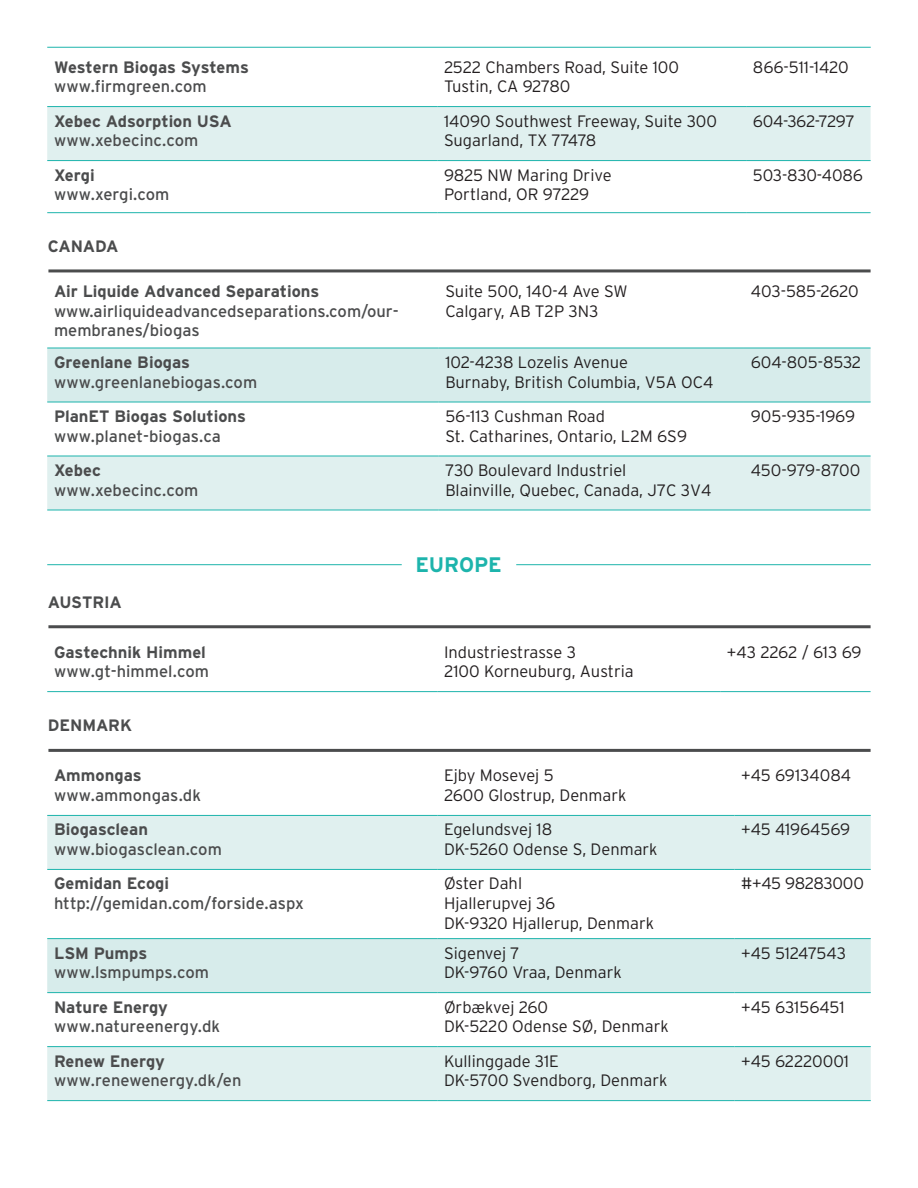
<style>
.page{position:relative;width:918px;height:1188px;background:#fff}
.page>*{position:absolute;margin:0;border:0;box-sizing:border-box;transform-origin:0 0}
.t1{font:700 21px "Interstate";letter-spacing:-.005em;color:#1db4ac}
.t2{font:300 16.5px/19.8px "Interstate";color:#231f20}
.t3{font:16.5px/19.8px "Interstate";color:#4b4c4d}
.t4{font:700 16.5px "Interstate";color:#4b4c4d}
.t5{font:300 16.5px "Interstate";letter-spacing:-.02em;color:#231f20}
</style>
<div class="page">
<hr style="left:47px;top:691px;width:390px;height:1px;background:#1db4ac">
<hr style="left:437px;top:691px;width:283px;height:1px;background:#1db4ac">
<hr style="left:720px;top:691px;width:151px;height:1px;background:#1db4ac">
<hr style="left:48px;top:625px;width:823px;height:3px;background:#4b4c4d">
<hr style="left:48px;top:749px;width:823px;height:3px;background:#4b4c4d">
<svg style="left:47px;top:816px;width:824px;height:284px"></svg>
<div style="left:47px;top:939px;width:824px;height:53px;background:#d7eceb"></div>
<hr style="left:47px;top:815px;width:390px;height:1px;background:#1db4ac">
<hr style="left:437px;top:815px;width:297px;height:1px;background:#1db4ac">
<hr style="left:734px;top:815px;width:137px;height:1px;background:#1db4ac">
<hr style="left:47px;top:869px;width:390px;height:1px;background:#1db4ac">
<hr style="left:437px;top:869px;width:297px;height:1px;background:#1db4ac">
<hr style="left:734px;top:869px;width:137px;height:1px;background:#1db4ac">
<hr style="left:47px;top:938px;width:390px;height:1px;background:#1db4ac">
<hr style="left:437px;top:938px;width:297px;height:1px;background:#1db4ac">
<hr style="left:734px;top:938px;width:137px;height:1px;background:#1db4ac">
<hr style="left:47px;top:992px;width:390px;height:1px;background:#1db4ac">
<hr style="left:437px;top:992px;width:297px;height:1px;background:#1db4ac">
<hr style="left:734px;top:992px;width:137px;height:1px;background:#1db4ac">
<hr style="left:47px;top:1046px;width:390px;height:1px;background:#1db4ac">
<hr style="left:437px;top:1046px;width:297px;height:1px;background:#1db4ac">
<hr style="left:734px;top:1046px;width:137px;height:1px;background:#1db4ac">
<hr style="left:47px;top:1100px;width:390px;height:1px;background:#1db4ac">
<hr style="left:437px;top:1100px;width:297px;height:1px;background:#1db4ac">
<hr style="left:734px;top:1100px;width:137px;height:1px;background:#1db4ac">
<div style="left:47px;top:349px;width:824px;height:53px;background:#d7eceb"></div>
<div style="left:47px;top:457px;width:824px;height:53px;background:#e0f0ef"></div>
<hr style="left:47px;top:348px;width:392px;height:1px;background:#1db4ac">
<hr style="left:439px;top:348px;width:305px;height:1px;background:#1db4ac">
<hr style="left:744px;top:348px;width:127px;height:1px;background:#1db4ac">
<hr style="left:47px;top:510px;width:392px;height:1px;background:#1db4ac">
<hr style="left:439px;top:510px;width:305px;height:1px;background:#1db4ac">
<hr style="left:744px;top:510px;width:127px;height:1px;background:#1db4ac">
<hr style="left:47px;top:456px;width:392px;height:1px;background:#1db4ac">
<hr style="left:439px;top:456px;width:305px;height:1px;background:#1db4ac">
<hr style="left:744px;top:456px;width:127px;height:1px;background:#1db4ac">
<hr style="left:47px;top:402px;width:392px;height:1px;background:#1db4ac">
<hr style="left:439px;top:402px;width:305px;height:1px;background:#1db4ac">
<hr style="left:744px;top:402px;width:127px;height:1px;background:#1db4ac">
<hr style="left:48px;top:269px;width:823px;height:3px;background:#4b4c4d">
<div style="left:47px;top:107px;width:824px;height:53px;background:#e0f0ef"></div>
<hr style="left:47px;top:212px;width:390px;height:1px;background:#1db4ac">
<hr style="left:437px;top:212px;width:309px;height:1px;background:#1db4ac">
<hr style="left:746px;top:212px;width:125px;height:1px;background:#1db4ac">
<hr style="left:47px;top:106px;width:390px;height:1px;background:#1db4ac">
<hr style="left:437px;top:106px;width:309px;height:1px;background:#1db4ac">
<hr style="left:746px;top:106px;width:125px;height:1px;background:#1db4ac">
<hr style="left:47px;top:160px;width:390px;height:1px;background:#1db4ac">
<hr style="left:437px;top:160px;width:309px;height:1px;background:#1db4ac">
<hr style="left:746px;top:160px;width:125px;height:1px;background:#1db4ac">
<hr style="left:47px;top:47px;width:824px;height:1px;background:#1db4ac">
<hr style="left:47px;top:564px;width:355px;height:1px;background:#1db4ac">
<hr style="left:516px;top:564px;width:355px;height:1px;background:#1db4ac">
<p class="t4" style="left:54px;top:58px;width:196px">Western Biogas Systems</p>
<p class="t3" style="left:54px;top:76px;width:154px">www.firmgreen.com</p>
<p class="t2" style="left:444px;top:57px;width:237px">2522 Chambers Road, Suite 100</p>
<p class="t2" style="left:444px;top:76px;width:128px">Tustin, CA 92780</p>
<p class="t2" style="left:753px;top:57px;width:97px">866-511-1420</p>
<p class="t4" style="left:54px;top:112px;width:179px">Xebec Adsorption USA</p>
<p class="t3" style="left:54px;top:130px;width:146px">www.xebecinc.com</p>
<p class="t2" style="left:444px;top:111px;width:275px">14090 Southwest Freeway, Suite 300</p>
<p class="t2" style="left:444px;top:130px;width:154px">Sugarland, TX 77478</p>
<p class="t5" style="left:753px;top:111px;width:104px">604-362-7297</p>
<p class="t4" style="left:54px;top:166px;width:42px">Xergi</p>
<p class="t3" style="left:54px;top:184px;width:117px">www.xergi.com</p>
<p class="t2" style="left:444px;top:165px;width:169px">9825 NW Maring Drive</p>
<p class="t2" style="left:444px;top:184px;width:147px">Portland, OR 97229</p>
<p class="t2" style="left:753px;top:165px;width:112px">503-830-4086</p>
<p class="t4" style="left:48px;top:237px;width:72px">CANADA</p>
<p class="t4" style="left:54px;top:282px;width:267px">Air Liquide Advanced Separations</p>
<p class="t3" style="left:54px;top:301px;width:346px">www.airliquideadvancedseparations.com/our&shy;membranes/biogas</p>
<p class="t2" style="left:445px;top:281px;width:184px">Suite 500, 140-4 Ave SW<br>Calgary, AB T2P 3N3</p>
<p class="t2" style="left:751px;top:281px;width:110px">403-585-2620</p>
<p class="t4" style="left:54px;top:353px;width:138px">Greenlane Biogas</p>
<p class="t3" style="left:54px;top:372px;width:205px">www.greenlanebiogas.com</p>
<p class="t2" style="left:445px;top:352px;width:184px">102-4238 Lozelis Avenue</p>
<p class="t2" style="left:445px;top:372px;width:270px">Burnaby, British Columbia, V5A OC4</p>
<p class="t2" style="left:751px;top:352px;width:112px">604-805-8532</p>
<p class="t4" style="left:54px;top:407px;width:194px">PlanET Biogas Solutions</p>
<p class="t3" style="left:54px;top:426px;width:169px">www.planet-biogas.ca</p>
<p class="t2" style="left:445px;top:406px;width:161px">56-113 Cushman Road</p>
<p class="t2" style="left:445px;top:426px;width:243px">St. Catharines, Ontario, L2M 6S9</p>
<p class="t2" style="left:751px;top:406px;width:106px">905-935-1969</p>
<p class="t4" style="left:54px;top:461px;width:49px">Xebec</p>
<p class="t3" style="left:54px;top:480px;width:146px">www.xebecinc.com</p>
<p class="t2" style="left:445px;top:460px;width:183px">730 Boulevard Industriel</p>
<p class="t2" style="left:445px;top:480px;width:268px">Blainville, Quebec, Canada, J7C 3V4</p>
<p class="t2" style="left:751px;top:460px;width:111px">450-979-8700</p>
<p class="t1" style="left:416px;top:553px;width:88px">EUROPE</p>
<p class="t4" style="left:48px;top:593px;width:76px">AUSTRIA</p>
<p class="t4" style="left:54px;top:643px;width:153px">Gastechnik Himmel</p>
<p class="t3" style="left:54px;top:662px;width:157px">www.gt-himmel.com</p>
<p class="t2" style="left:444px;top:642px;width:133px">Industriestrasse 3</p>
<p class="t2" style="left:444px;top:662px;width:191px">2100 Korneuburg, Austria</p>
<p class="t2" style="left:727px;top:642px;width:136px">+43 2262 / 613 69</p>
<p class="t4" style="left:48px;top:716px;width:86px">DENMARK</p>
<p class="t4" style="left:54px;top:766px;width:89px">Ammongas</p>
<p class="t3" style="left:54px;top:785px;width:149px">www.ammongas.dk</p>
<p class="t2" style="left:444px;top:766px;width:184px">Ejby Mosevej 5<br>2600 Glostrup, Denmark</p>
<p class="t2" style="left:741px;top:766px;width:112px">+45 69134084</p>
<p class="t4" style="left:54px;top:820px;width:95px">Biogasclean</p>
<p class="t3" style="left:54px;top:839px;width:169px">www.biogasclean.com</p>
<p class="t2" style="left:444px;top:820px;width:215px">Egelundsvej 18<br>DK-5260 Odense S, Denmark</p>
<p class="t2" style="left:741px;top:820px;width:111px">+45 41964569</p>
<p class="t4" style="left:54px;top:874px;width:117px">Gemidan Ecogi</p>
<p class="t3" style="left:54px;top:893px;width:251px">http://gemidan.com/forside.aspx</p>
<p class="t2" style="left:444px;top:874px;width:212px">Øster Dahl<br>Hjallerupvej 36<br>DK-9320 Hjallerup, Denmark</p>
<p class="t5" style="left:741px;top:874px;width:124px">#+45 98283000</p>
<p class="t4" style="left:54px;top:944px;width:95px">LSM Pumps</p>
<p class="t3" style="left:54px;top:963px;width:157px">www.lsmpumps.com</p>
<p class="t2" style="left:444px;top:943px;width:179px">Sigenvej 7<br>DK-9760 Vraa, Denmark</p>
<p class="t2" style="left:741px;top:943px;width:106px">+45 51247543</p>
<p class="t4" style="left:54px;top:998px;width:116px">Nature Energy</p>
<p class="t3" style="left:54px;top:1017px;width:168px">www.natureenergy.dk</p>
<p class="t2" style="left:444px;top:997px;width:226px">Ørbækvej 260<br>DK-5220 Odense SØ, Denmark</p>
<p class="t2" style="left:741px;top:997px;width:105px">+45 63156451</p>
<p class="t4" style="left:54px;top:1052px;width:113px">Renew Energy</p>
<p class="t3" style="left:54px;top:1071px;width:189px">www.renewenergy.dk/en</p>
<p class="t2" style="left:444px;top:1051px;width:225px">Kullinggade 31E<br>DK-5700 Svendborg, Denmark</p>
<p class="t2" style="left:741px;top:1051px;width:109px">+45 62220001</p>
</div>
